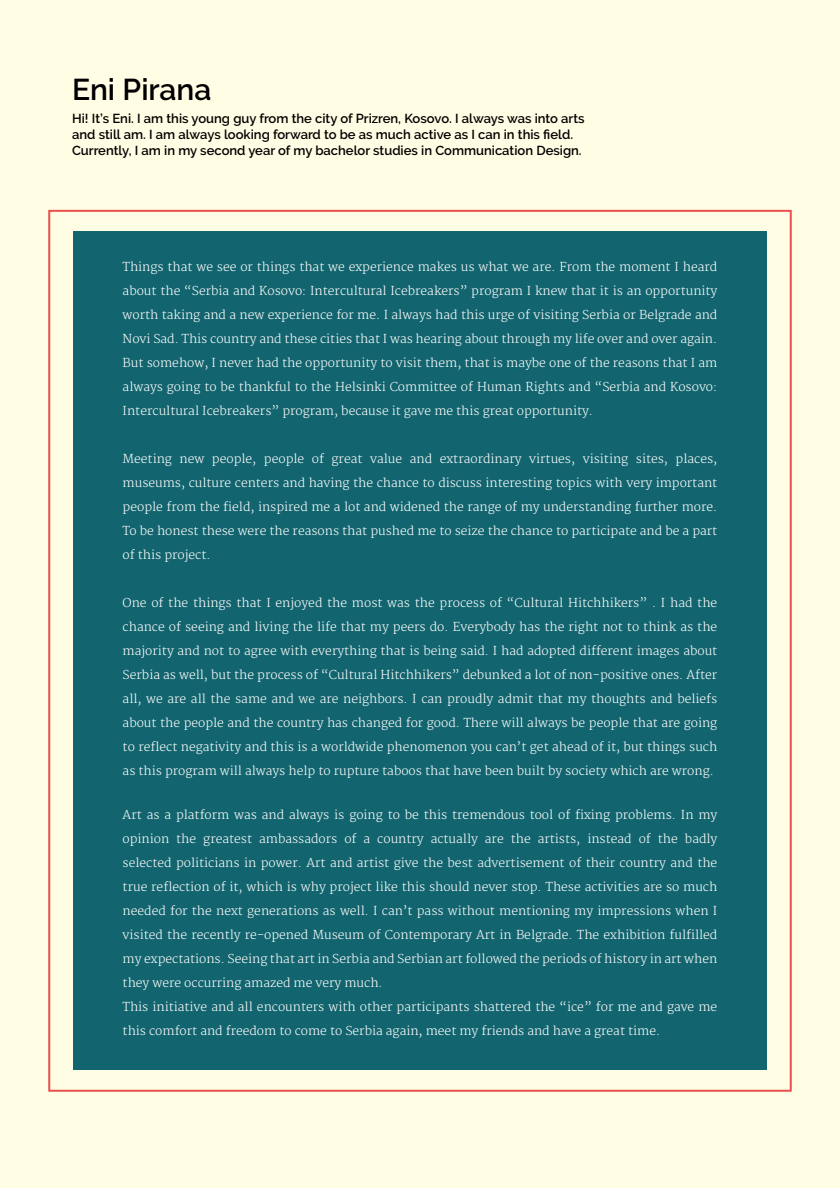
<style>
.page{position:relative;width:840px;height:1191px;background:#fff}
.page>*{position:absolute;margin:0;border:0;box-sizing:border-box;transform-origin:0 0}
.t1{font:600 30px "Raleway";color:#000}
.t2{font:600 13px/16px "Raleway";color:#000}
.t3{font:300 12px/24px "Merriweather";color:#fff;text-align:justify}
</style>
<div class="page">
<div style="left:0;top:0;width:839px;height:1188px;background:#fffde3"></div>
<div style="left:74px;top:231px;width:692px;height:838px;background:#12646e"></div>
<h1 class="t1" style="left:72px;top:72px;width:141px">Eni Pirana</h1>
<p class="t2" style="left:72px;top:110px;width:514px">Hi! It’s Eni. I am this young guy from the city of Prizren, Kosovo. I always was into arts and still am. I am always looking forward to be as much active as I can in this field.<br>Currently, I am in my second year of my bachelor studies in Communication Design.</p>
<p class="t3" style="left:123px;top:255px;width:596px">Things that we see or things that we experience makes us what we are. From the moment I heard about the “Serbia and Kosovo: Intercultural Icebreakers” program I knew that it is an opportunity worth taking and a new experience for me. I always had this urge of visiting Serbia or Belgrade and Novi Sad. This country and these cities that I was hearing about through my life over and over again.<br>But somehow, I never had the opportunity to visit them, that is maybe one of the reasons that I am always going to be thankful to the Helsinki Committee of Human Rights and “Serbia and Kosovo:<br>Intercultural Icebreakers” program, because it gave me this great opportunity.</p>
<p class="t3" style="left:123px;top:447px;width:596px">Meeting new people, people of great value and extraordinary virtues, visiting sites, places, museums, culture centers and having the chance to discuss interesting topics with very important people from the field, inspired me a lot and widened the range of my understanding further more.<br>To be honest these were the reasons that pushed me to seize the chance to participate and be a part of this project.</p>
<p class="t3" style="left:123px;top:591px;width:596px">One of the things that I enjoyed the most was the process of “Cultural Hitchhikers” . I had the chance of seeing and living the life that my peers do. Everybody has the right not to think as the majority and not to agree with everything that is being said. I had adopted different images about Serbia as well, but the process of “Cultural Hitchhikers” debunked a lot of non-positive ones. After all, we are all the same and we are neighbors. I can proudly admit that my thoughts and beliefs about the people and the country has changed for good. There will always be people that are going to reflect negativity and this is a worldwide phenomenon you can’t get ahead of it, but things such as this program will always help to rupture taboos that have been built by society which are wrong.</p>
<p class="t3" style="left:123px;top:803px;width:596px;text-align:left">Art as a platform was and always is going to be this tremendous tool of fixing problems. In my opinion the greatest ambassadors of a country actually are the artists, instead of the badly selected politicians in power. Art and artist give the best advertisement of their country and the true reflection of it, which is why project like this should never stop. These activities are so much needed for the next generations as well. I can’t pass without mentioning my impressions when I visited the recently re-opened Museum of Contemporary Art in Belgrade. The exhibition fulfilled my expectations. Seeing that art in Serbia and Serbian art followed the periods of history in art when they were occurring amazed me very much.<br>This initiative and all encounters with other participants shattered the “ice” for me and gave me this comfort and freedom to come to Serbia again, meet my friends and have a great time.</p>
</div>
